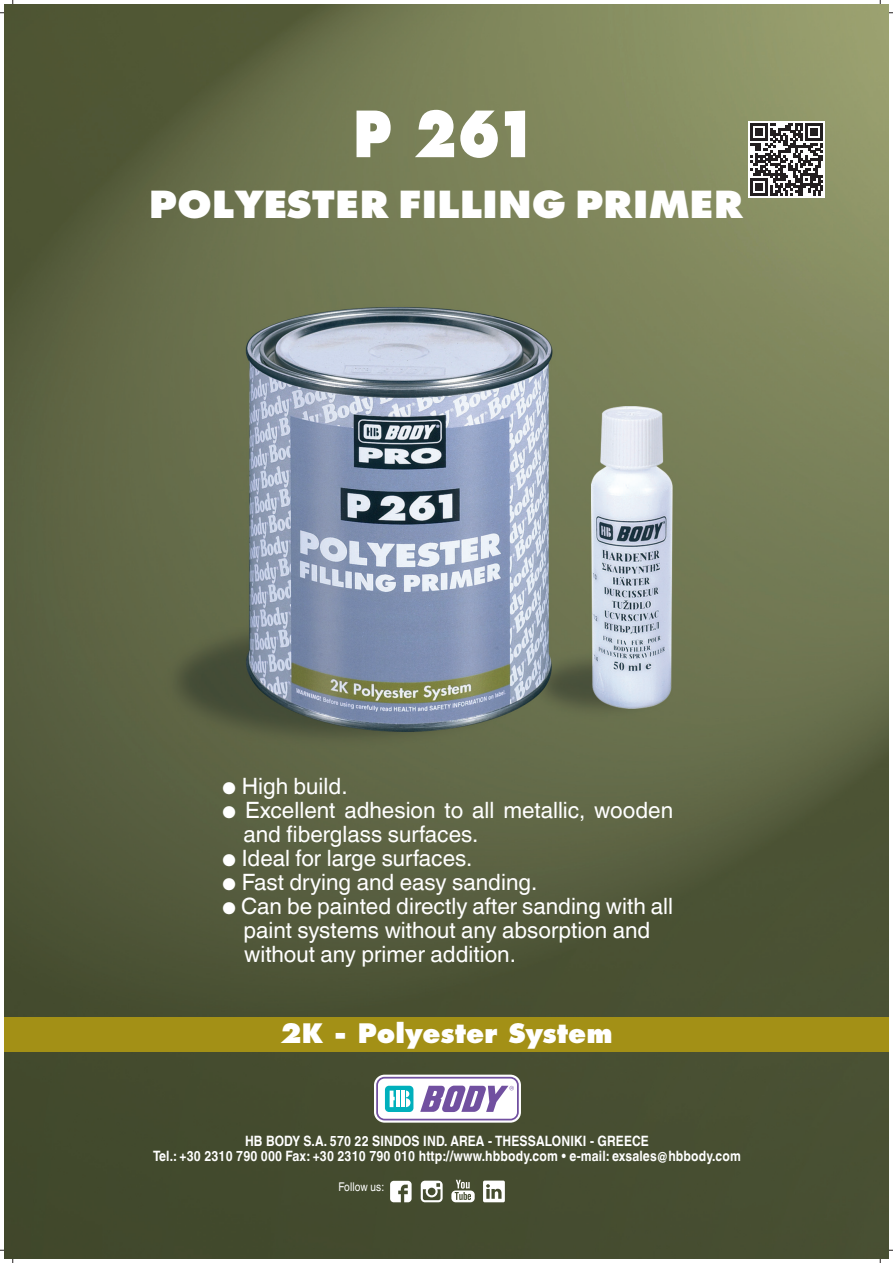
<style>
.page{position:relative;width:893px;height:1263px;background:#fff}
.page>*{position:absolute;margin:0;border:0;box-sizing:border-box;transform-origin:0 0}
.t1{font:63.9px "Kp Linea Extra Bold T";color:#fff;scale:.85 1}
.t2{font:37.5px "K Plinea UN Iblack";letter-spacing:.01em;color:#fff;scale:1.05 1}
.t3{font:27px "Kp Linea Extra Bold T";color:#fff}
.t4{font:22.5px/24px "Helvetica World";color:#fff}
.t5{font:700 14.25px/15.3px "Helvetica World";letter-spacing:.01em;color:#fff;text-align:center;scale:.85 1}
.t6{font:12px "Helvetica World";letter-spacing:.01em;color:#fff;scale:.85 1}
.s1{font-size:16.8px}
</style>
<div class="page">
<img style="left:4px;top:4px;width:885px;height:1255px">
<div style="left:4px;top:1017px;width:885px;height:34px;background:#a39016"></div>
<div style="left:374px;top:1075px;width:147px;height:48px;background:linear-gradient(to right,#fefefe,#fefefe);border-radius:11px"></div>
<svg style="left:376px;top:1077px;width:143px;height:43px"></svg>
<svg style="left:390px;top:1181px;width:22px;height:21px"></svg>
<svg style="left:483px;top:1180px;width:22px;height:22px"></svg>
<svg style="left:451px;top:1180px;width:24px;height:22px"></svg>
<svg style="left:421px;top:1181px;width:22px;height:21px"></svg>
<svg style="left:748px;top:121px;width:77px;height:76px"></svg>
<svg style="left:750px;top:123px;width:73px;height:72px"></svg>
<h1 class="t1" style="left:353px;top:96px;width:220px">P 261</h1>
<h2 class="t2" style="left:149px;top:181px;width:567px">POLYESTER FILLING PRIMER</h2>
<p class="t4" style="left:222px;top:774px;width:127px"><span class="s1">●</span> High build.</p>
<p class="t4" style="left:243px;top:798px;width:431px;text-indent:-21px"><span class="s1">●</span> Excellent adhesion to all metallic, wooden and fiberglass surfaces.</p>
<p class="t4" style="left:222px;top:846px;width:252px"><span class="s1">●</span> Ideal for large surfaces.</p>
<p class="t4" style="left:222px;top:870px;width:317px"><span class="s1">●</span> Fast drying and easy sanding.</p>
<p class="t4" style="left:243px;top:894px;width:431px;text-indent:-21px"><span class="s1">●</span> Can be painted directly after sanding with all paint systems without any absorption and without any primer addition.</p>
<p class="t3" style="left:280px;top:1017px;width:334px">2K - Polyester System</p>
<p class="t5" style="left:153px;top:1133px;width:693px">HB BODY S.A. 570 22 SINDOS IND. AREA - THESSALONIKI - GREECE<br>Tel.: +30 2310 790 000 Fax: +30 2310 790 010 http://www.hbbody.com • e-mail: exsales@hbbody.com</p>
<p class="t6" style="left:338px;top:1180px;width:56px">Follow us:</p>
</div>
